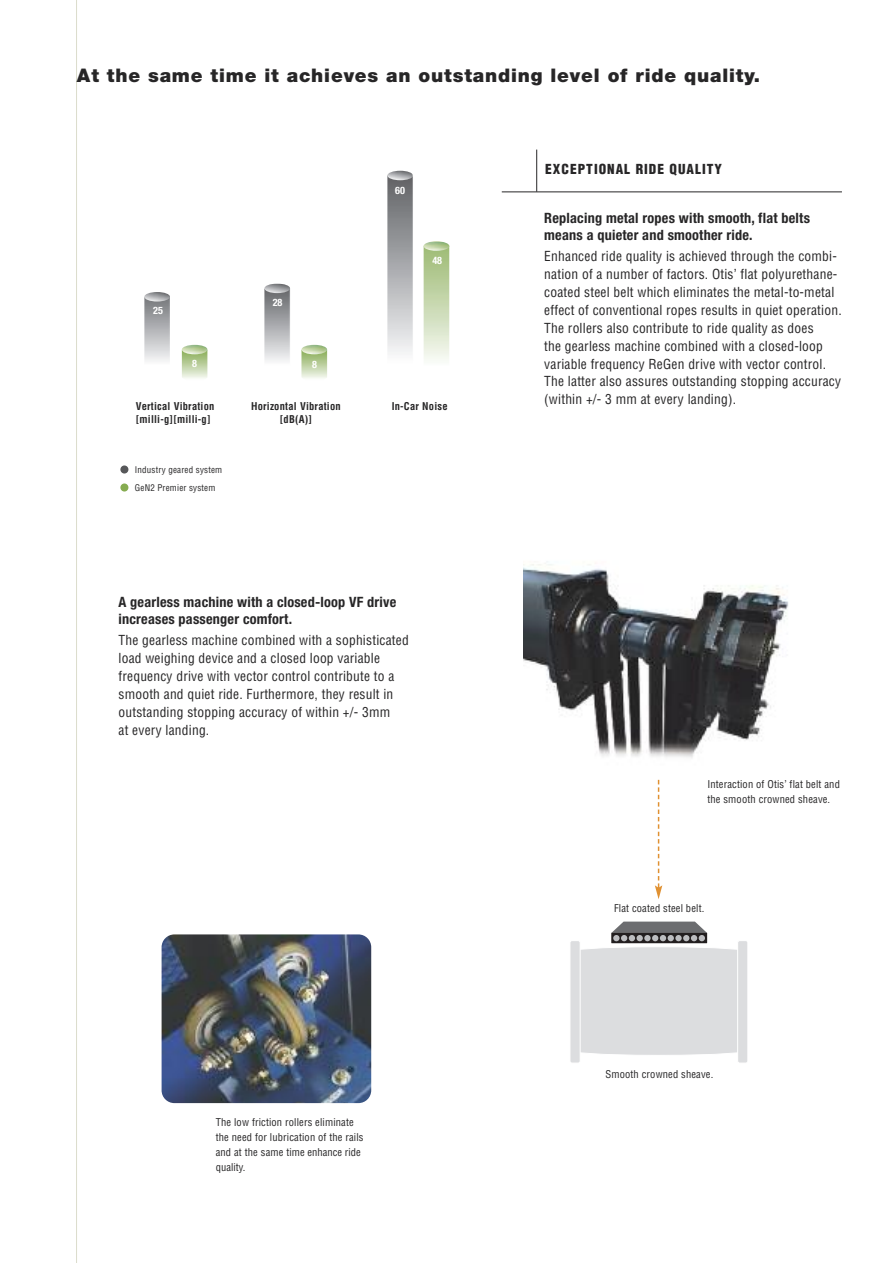
<style>
.page{position:relative;width:893px;height:1263px;background:#fff}
.page>*{position:absolute;margin:0;border:0;box-sizing:border-box;transform-origin:0 0}
.t1{font:900 18.75px "Helvetica Neue";letter-spacing:.045em;color:#272627}
.t2{font:700 condensed 14.25px/17.9px "Helvetica Neue";letter-spacing:.015em;color:#272627}
.t3{font:condensed 13.5px/17.9px "Helvetica";letter-spacing:.015em;color:#272627}
.t4{font:900 condensed 13.5px "Helvetica";letter-spacing:.075em;color:#272627}
.t5{font:condensed 10.5px/15px "Helvetica";letter-spacing:.015em;color:#272627}
.t6{font:700 condensed 10.5px "Helvetica";letter-spacing:.02em;color:#272627}
.t7{font:700 condensed 10.2px "Helvetica Neue LT Std";color:#fff}
.t8{font:condensed 9px/18.3px "Helvetica";letter-spacing:.02em;color:#272627}
</style>
<div class="page">
<svg style="left:580px;top:921px;width:157px;height:134px"></svg>
<div style="left:570px;top:941px;width:10px;height:122px;background:#dcdddf;border-radius:2px"></div>
<div style="left:570px;top:940px;width:10px;height:123px;border:1px solid #fff;border-radius:2px"></div>
<div style="left:738px;top:941px;width:10px;height:122px;background:#dcdddf;border-radius:2px"></div>
<div style="left:737px;top:940px;width:11px;height:123px;border:1px solid #fff;border-radius:2px"></div>
<svg style="left:655px;top:780px;width:7px;height:119px"></svg>
<img style="left:523px;top:561px;width:266px;height:197px">
<img style="left:162px;top:934px;width:209px;height:169px;border-radius:13px">
<hr style="left:76px;top:0;width:1px;height:1263px;background:#dbdccb">
<hr style="left:502px;top:192px;width:340px;height:1px;background:#272627">
<hr style="left:536px;top:150px;width:1px;height:42px;background:#272627">
<img style="left:144px;top:298px;width:26px;height:63px">
<img style="left:144px;top:292px;width:26px;height:9px;border-radius:50%">
<img style="left:182px;top:351px;width:26px;height:27px">
<img style="left:182px;top:345px;width:26px;height:9px;border-radius:50%">
<img style="left:301px;top:351px;width:26px;height:27px">
<img style="left:301px;top:345px;width:26px;height:9px;border-radius:50%">
<img style="left:387px;top:177px;width:26px;height:177px">
<img style="left:387px;top:171px;width:26px;height:9px;border-radius:50%">
<img style="left:424px;top:241px;width:25px;height:10px;border-radius:50%">
<img style="left:264px;top:290px;width:26px;height:71px">
<img style="left:264px;top:284px;width:26px;height:9px;border-radius:50%">
<div style="left:120px;top:483px;width:8px;height:8px;background:#86ac51;border-radius:50%"></div>
<div style="left:120px;top:465px;width:8px;height:8px;background:#57585a;border-radius:50%"></div>
<h1 class="t1" style="left:77px;top:69px;width:685px">At the same time it achieves an outstanding level of ride quality.</h1>
<p class="t7" style="left:153px;top:307px;width:11px">25</p>
<p class="t7" style="left:192px;top:360px;width:6px">8</p>
<p class="t7" style="left:273px;top:298px;width:11px">28</p>
<p class="t7" style="left:312px;top:360px;width:6px">8</p>
<p class="t7" style="left:395px;top:186px;width:11px">60</p>
<p class="t7" style="left:432px;top:257px;width:11px">48</p>
<p class="t6" style="left:136px;top:402px;width:80px">Vertical Vibration</p>
<p class="t6" style="left:251px;top:402px;width:91px">Horizontal Vibration</p>
<p class="t6" style="left:392px;top:402px;width:57px">In-Car Noise</p>
<p class="t6" style="left:136px;top:415px;width:76px">[milli-g][milli-g]</p>
<p class="t6" style="left:280px;top:415px;width:34px">[dB(A)]</p>
<p class="t8" style="left:135px;top:461px;width:89px">Industry geared system<br>GeN2 Premier system</p>
<p class="t2" style="left:119px;top:594px;width:279px">A gearless machine with a closed-loop VF drive increases passenger comfort.</p>
<p class="t3" style="left:119px;top:633px;width:292px">The gearless machine combined with a sophisticated load weighing device and a closed loop variable frequency drive with vector control contribute to a smooth and quiet ride. Furthermore, they result in outstanding stopping accuracy of within +/- 3mm<br>at every landing.</p>
<p class="t5" style="left:216px;top:1116px;width:149px">The low friction rollers eliminate the need for lubrication of the rails and at the same time enhance ride quality.</p>
<p class="t4" style="left:545px;top:163px;width:178px">EXCEPTIONAL RIDE QUALITY</p>
<p class="t2" style="left:544px;top:210px;width:267px">Replacing metal ropes with smooth, flat belts means a quieter and smoother ride.</p>
<p class="t3" style="left:544px;top:249px;width:299px">Enhanced ride quality is achieved through the combi&shy;nation of a number of factors. Otis’ flat polyurethane&shy;coated steel belt which eliminates the metal-to-metal effect of conventional ropes results in quiet operation.<br>The rollers also contribute to ride quality as does<br>the gearless machine combined with a closed-loop variable frequency ReGen drive with vector control.<br>The latter also assures outstanding stopping accuracy (within +/- 3 mm at every landing).</p>
<p class="t5" style="left:707px;top:778px;width:134px">Interaction of Otis’ flat belt and the smooth crowned sheave.</p>
<p class="t5" style="left:614px;top:902px;width:92px">Flat coated steel belt.</p>
<p class="t5" style="left:605px;top:1067px;width:109px">Smooth crowned sheave.</p>
</div>
